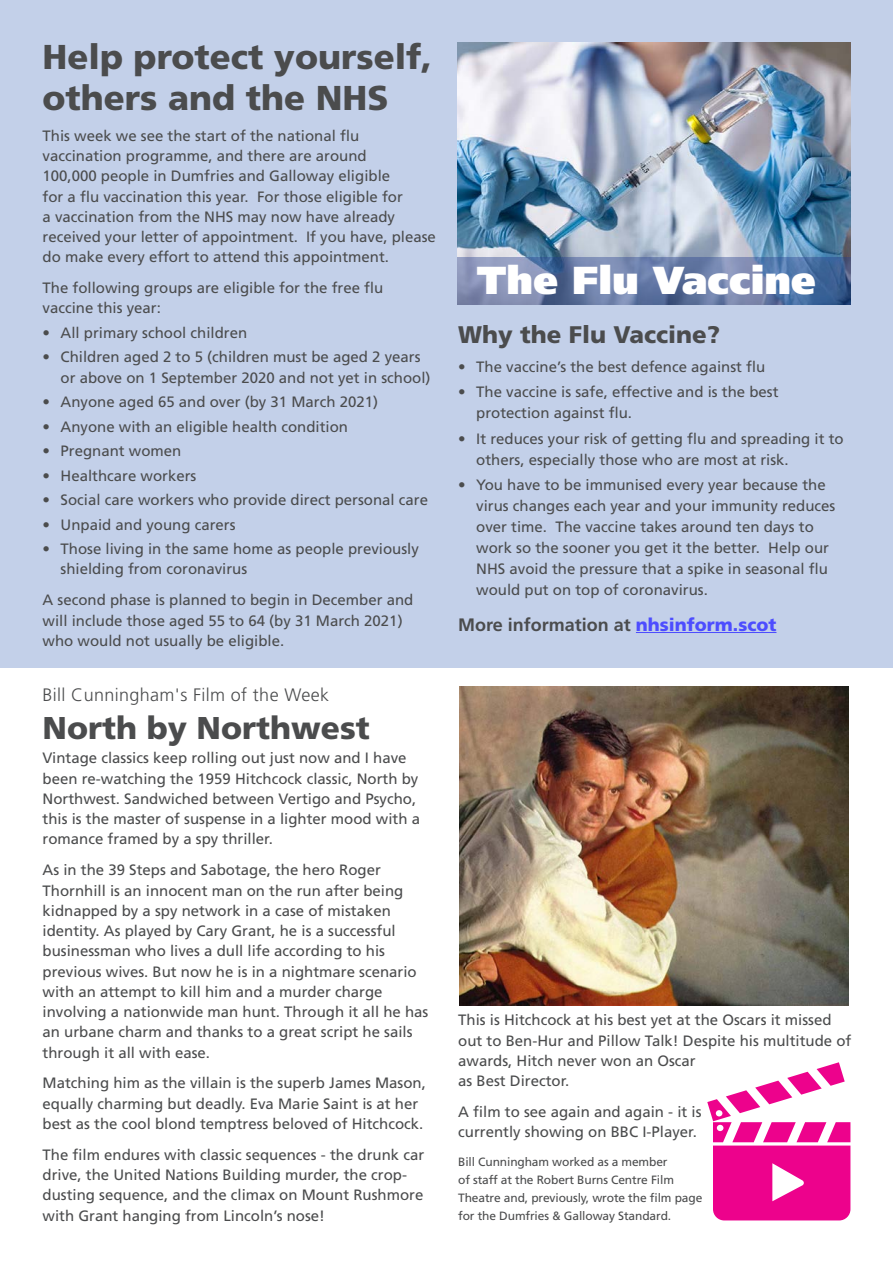
<style>
.page{position:relative;width:893px;height:1263px;background:#fff}
.page>*{position:absolute;margin:0;border:0;box-sizing:border-box;transform-origin:0 0}
.Body{font:900 39px "Frutiger";color:#fff}
.Body-2{font:900 34.5px/40.5px "Frutiger";color:#4b4c4d}
.Body-3{font:900 31.5px "Frutiger";color:#4b4c4d}
.Body-4{font:900 24px "Frutiger";color:#4b4c4d}
.Body-5{font:700 18px "Frutiger";color:#4b4c4d}
.Body-6{font:300 18px "Frutiger";letter-spacing:.02em;color:#4b4c4d}
.Body-7{font:15px/20.2px "Frutiger";color:#4b4c4d}
.Body-8{font:12px/18px "Frutiger";letter-spacing:-.01em;color:#4b4c4d}
.s1{font-weight:900;color:#4d4dff}
</style>
<div class="page">
<div style="left:0;top:0;width:893px;height:668px;background:#c3d0e9"></div>
<hr style="left:892px;top:0;width:1px;height:112px;background:#0574bc">
<svg style="left:707px;top:1062px;width:143px;height:158px"></svg>
<img style="left:459px;top:687px;width:389px;height:318px">
<img style="left:457px;top:43px;width:393px;height:214px">
<svg style="left:457px;top:257px;width:393px;height:48px;background:#697ea8"></svg>
<hr style="left:636px;top:632px;width:140px;height:1px;background:#4d4dff">
<p class="Body-2" style="left:43px;top:36px;width:391px">Help protect yourself, others and the NHS</p>
<p class="Body-7" style="left:43px;top:125px;width:395px">This week we see the start of the national flu vaccination programme, and there are around<br>100,000 people in Dumfries and Galloway eligible<br>for a flu vaccination this year. For those eligible for<br>a vaccination from the NHS may now have already received your letter of appointment. If you have, please do make every effort to attend this appointment.</p>
<p class="Body-7" style="left:43px;top:278px;width:342px">The following groups are eligible for the free flu vaccine this year:</p>
<p class="Body-7" style="left:43px;top:322px;width:206px">• All primary school children</p>
<p class="Body-7" style="left:61px;top:347px;width:372px;text-indent:-18px">• Children aged 2 to 5 (children must be aged 2 years or above on 1 September 2020 and not yet in school)</p>
<p class="Body-7" style="left:43px;top:392px;width:337px">• Anyone aged 65 and over (by 31 March 2021)</p>
<p class="Body-7" style="left:43px;top:416px;width:307px">• Anyone with an eligible health condition</p>
<p class="Body-7" style="left:43px;top:441px;width:140px">• Pregnant women</p>
<p class="Body-7" style="left:43px;top:465px;width:155px">• Healthcare workers</p>
<p class="Body-7" style="left:43px;top:490px;width:387px">• Social care workers who provide direct personal care</p>
<p class="Body-7" style="left:43px;top:514px;width:195px">• Unpaid and young carers</p>
<p class="Body-7" style="left:61px;top:539px;width:360px;text-indent:-18px">• Those living in the same home as people previously shielding from coronavirus</p>
<p class="Body-7" style="left:43px;top:590px;width:372px">A second phase is planned to begin in December and will include those aged 55 to 64 (by 31 March 2021) who would not usually be eligible.</p>
<p class="Body-6" style="left:43px;top:684px;width:288px">Bill Cunningham's Film of the Week</p>
<p class="Body-3" style="left:43px;top:709px;width:329px">North by Northwest</p>
<p class="Body-7" style="left:43px;top:748px;width:379px">Vintage classics keep rolling out just now and I have been re-watching the 1959 Hitchcock classic, North by Northwest. Sandwiched between Vertigo and Psycho, this is the master of suspense in a lighter mood with a romance framed by a spy thriller.</p>
<p class="Body-7" style="left:43px;top:860px;width:387px">As in the 39 Steps and Sabotage, the hero Roger Thornhill is an innocent man on the run after being kidnapped by a spy network in a case of mistaken identity. As played by Cary Grant, he is a successful businessman who lives a dull life according to his previous wives. But now he is in a nightmare scenario with an attempt to kill him and a murder charge involving a nationwide man hunt. Through it all he has an urbane charm and thanks to a great script he sails through it all with ease.</p>
<p class="Body-7" style="left:43px;top:1073px;width:385px">Matching him as the villain is the superb James Mason, equally charming but deadly. Eva Marie Saint is at her best as the cool blond temptress beloved of Hitchcock.</p>
<p class="Body-7" style="left:43px;top:1144px;width:383px">The film endures with classic sequences - the drunk car drive, the United Nations Building murder, the crop&shy;dusting sequence, and the climax on Mount Rushmore with Grant hanging from Lincoln’s nose!</p>
<p class="Body" style="left:477px;top:257px;width:340px">The Flu Vaccine</p>
<p class="Body-4" style="left:458px;top:320px;width:264px">Why the Flu Vaccine?</p>
<p class="Body-7" style="left:458px;top:357px;width:309px">• The vaccine’s the best defence against flu</p>
<p class="Body-7" style="left:476px;top:381px;width:304px;line-height:21px;text-indent:-18px">• The vaccine is safe, effective and is the best protection against flu.</p>
<p class="Body-7" style="left:476px;top:428px;width:369px;line-height:21px;text-indent:-18px">• It reduces your risk of getting flu and spreading it to others, especially those who are most at risk.</p>
<p class="Body-7" style="left:476px;top:474px;width:361px;line-height:21px;text-indent:-18px">• You have to be immunised every year because the virus changes each year and your immunity reduces over time. The vaccine takes around ten days to work so the sooner you get it the better. Help our NHS avoid the pressure that a spike in seasonal flu would put on top of coronavirus.</p>
<p class="Body-5" style="left:458px;top:614px;width:320px">More information at <span class="s1">nhsinform.scot</span></p>
<p class="Body-7" style="left:458px;top:1010px;width:395px">This is Hitchcock at his best yet at the Oscars it missed out to Ben-Hur and Pillow Talk! Despite his multitude of awards, Hitch never won an Oscar<br>as Best Director.</p>
<p class="Body-7" style="left:458px;top:1101px;width:245px">A film to see again and again - it is currently showing on BBC I-Player.</p>
<p class="Body-8" style="left:458px;top:1153px;width:246px">Bill Cunningham worked as a member<br>of staff at the Robert Burns Centre Film Theatre and, previously, wrote the film page for the Dumfries &amp; Galloway Standard.</p>
</div>
